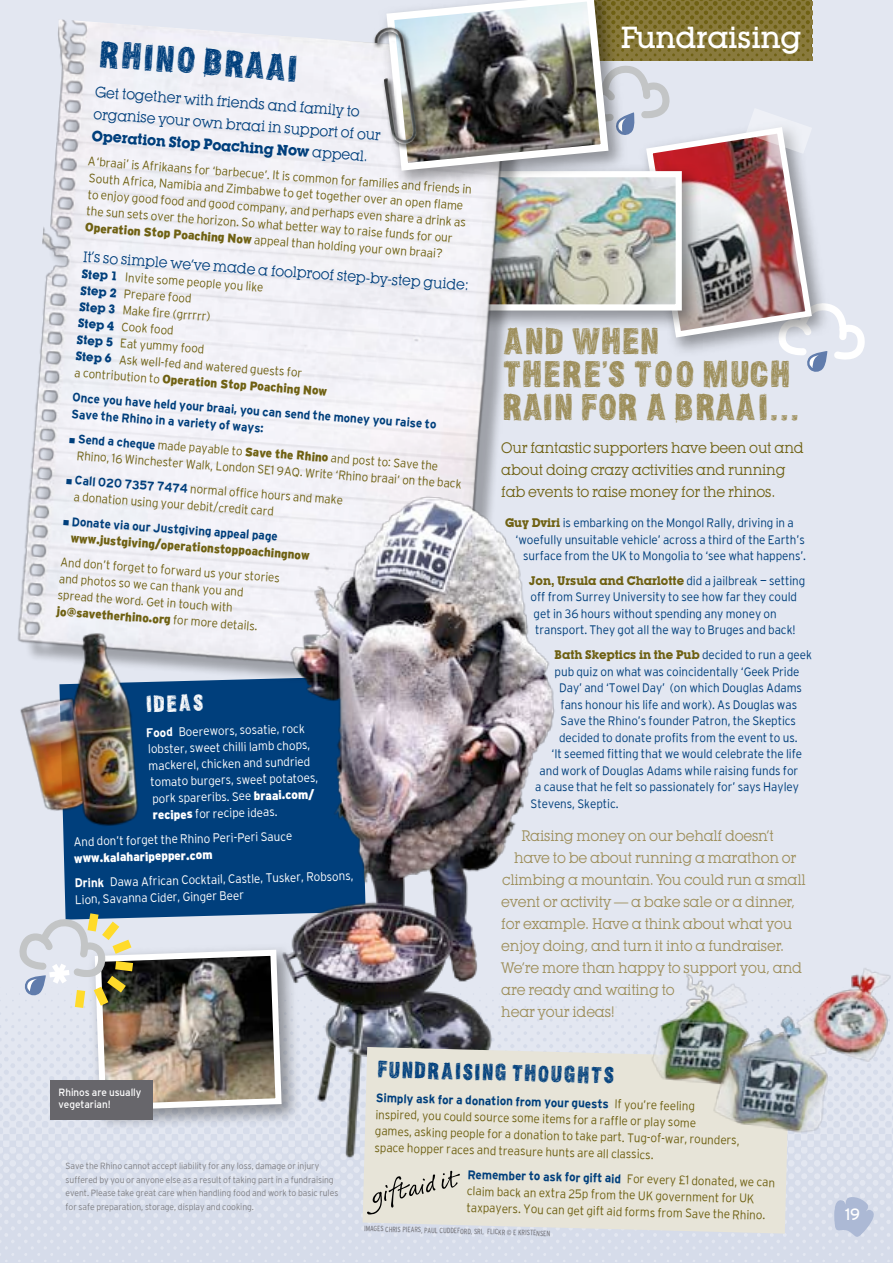
<style>
.page{position:relative;width:893px;height:1263px;background:#fff}
.page>*{position:absolute;margin:0;border:0;box-sizing:border-box;transform-origin:0 0}
.t1{font:500 30px "Lubalin Graph IT Cby BT";letter-spacing:-.015em;color:#fff}
.t2{font:28.5px/33px "Skizzed DSG";letter-spacing:-.055em;color:#9d8e5a}
.t3{font:28.5px "Skizzed DSG";color:#003f7c}
.t4{font:18px "Skizzed DSG";color:#003f7c;scale:.95 1}
.t5{font:18px "Skizzed DSG";color:#fff;scale:.95 1}
.t6{font:16.5px "Interstate";color:#fff;scale:.95 1}
.t7{font:15px "Lubalin Graph IT Cby BT";letter-spacing:-.015em;color:#9d8e5a;scale:.95 1}
.t8{font:15px/21.9px "Lubalin Graph IT Cby BT";color:#003f7c;scale:.95 1}
.t9{font:15px/22px "Lubalin Graph IT Cby BT";letter-spacing:-.015em;color:#6f6113;scale:.95 1}
.t10{font:300 12.3px/16.5px "Interstate";color:#6f6113;scale:.95 1}
.t11{font:300 12.3px/16.5px "Interstate";letter-spacing:-.005em;color:#003f7c;scale:.95 1}
.t12{font:300 12.3px/16.6px "Interstate";color:#6f6113}
.t13{font:300 12.3px/16.5px "Interstate";color:#fff;scale:.95 1}
.t14{font:700 12.3px/16.2px "Interstate";color:#003f7c;scale:.95 1}
.t15{font:700 12.3px "Lubalin Graph IT Cby BT";letter-spacing:-.005em;color:#6f6113;scale:.95 1}
.t16{font:900 12.3px/16.5px "Interstate";color:#6f6113;scale:.95 1}
.t17{font:10.5px/12.5px "Interstate";letter-spacing:-.005em;color:#fff;scale:.95 1}
.t18{font:300 9px/13.5px "Interstate";letter-spacing:-.005em;color:#7f7f83;scale:.95 1}
.t19{font:300 condensed 7.5px "Interstate";color:#67666b}
.s1{font-weight:700}
.s2{font-weight:900}
.s3{font-family:"Lubalin Graph IT Cby BT";font-weight:700;color:#003f7c}
.s4{color:#003f7c}
.s5{font-weight:700;color:#003f7c}
.s6{font-family:"Lubalin Graph IT Cby BT";font-weight:700;color:#6f6113}
.s7{font-family:"Interstate";font-weight:300;color:#003f7c}
</style>
<div class="page">
<div style="left:0;top:0;width:893px;height:1263px;background:linear-gradient(to bottom,#e5e9f2,#dee3ee)"></div>
<svg style="left:834px;top:1197px;width:44px;height:42px;background:#bdc7dd"></svg>
<div style="left:85px;top:940px;width:216px;height:190px;background:#000;opacity:.37"></div>
<div style="left:63px;top:696px;width:219px;height:217px;background:#003f7c"></div>
<img style="left:17px;top:19px;width:486px;height:669px">
<img style="left:282px;top:486px;width:289px;height:675px">
<div style="left:363px;top:1047px;width:426px;height:186px;background:#e7e4d8"></div>
<img style="left:646px;top:968px;width:247px;height:187px">
<div style="left:372px;top:25px;width:51px;height:125px;background:#000;opacity:.75"></div>
<img style="left:374px;top:28px;width:8px;height:117px">
<img style="left:382px;top:0;width:483px;height:373px">
<img style="left:19px;top:913px;width:266px;height:200px">
<img style="left:20px;top:693px;width:45px;height:125px">
<img style="left:65px;top:630px;width:78px;height:200px">
<div style="left:50px;top:1080px;width:103px;height:39px;background:#67666b"></div>
<svg style="left:367px;top:1171px;width:93px;height:44px;background:#cfccc2"></svg>
<h2 class="t3" style="left:99px;top:40px;width:202px;rotate:4deg">RHINO BRAAI</h2>
<p class="t8" style="left:96px;top:81px;width:305px;rotate:4deg">Get together with friends and family to organise your own braai in support of our<br><span class="s1">Operation Stop Poaching Now</span> appeal.</p>
<p class="t12" style="left:88px;top:153px;width:387px;rotate:4deg">A‘braai’ is Afrikaans for ‘barbecue’. It is common for families and friends in South Africa, Namibia and Zimbabwe to get together over an open flame to enjoy good food and good company, and perhaps even share a drink as the sun sets over the horizon. So what better way to raise funds for our <span class="s2">Operation Stop Poaching Now</span> appeal than holding your own braai?</p>
<p class="t8" style="left:84px;top:246px;width:409px;rotate:4deg">It’s so simple we’ve made a foolproof step-by-step guide:</p>
<p class="t10" style="left:82px;top:266px;width:268px;rotate:4deg"><span class="s3">Step 1</span> Invite some people you like<br><span class="s3">Step 2</span> Prepare food<br><span class="s3">Step 3</span> Make fire (grrrrr)<br><span class="s3">Step 4</span> Cook food<br><span class="s3">Step 5</span> Eat yummy food<br><span class="s3">Step 6</span> Ask well-fed and watered guests for<br>a contribution to <span class="s2">Operation Stop Poaching Now</span></p>
<p class="t14" style="left:73px;top:390px;width:386px;rotate:4deg">Once you have held your braai, you can send the money you raise to<br>Save the Rhino in a variety of ways:</p>
<p class="t10" style="left:78px;top:432px;width:408px;text-indent:-8px;rotate:4deg"><span class="s4">■</span> <span class="s5">Send a cheque</span> made payable to <span class="s2">Save the Rhino</span> and post to: Save the<br>Rhino, 16 Winchester Walk, London SE1 9AQ. Write ‘Rhino braai’ on the back</p>
<p class="t10" style="left:75px;top:473px;width:284px;text-indent:-8px;rotate:4deg"><span class="s4">■</span> <span class="s5">Call 020 7357 7474</span> normal office hours and make a donation using your debit/credit card</p>
<p class="t16" style="left:72px;top:513px;width:254px;text-indent:-8px;rotate:4deg"><span class="s4">■</span> <span class="s5">Donate via our Justgiving appeal page </span>www.justgiving/operationstoppoachingnow</p>
<p class="t10" style="left:61px;top:554px;width:233px;rotate:4deg">And don’t forget to forward us your stories and photos so we can thank you and spread the word. Get in touch with <span class="s2">jo@savetherhino.org</span> for more details.</p>
<h3 class="t5" style="left:145px;top:695px;width:60px;rotate:-1deg">IDEAS</h3>
<p class="t13" style="left:146px;top:723px;width:182px;rotate:-1deg"><span class="s1">Food</span> Boerewors, sosatie, rock lobster, sweet chilli lamb chops, mackerel, chicken and sundried tomato burgers, sweet potatoes, pork spareribs. See <span class="s2">braai.com/ recipes</span> for recipe ideas.</p>
<p class="t13" style="left:73px;top:832px;width:232px;rotate:-1deg">And don’t forget the Rhino Peri-Peri Sauce</p>
<p class="t13" style="left:74px;top:845px;width:295px;line-height:24px;rotate:-1deg"><span class="s2">www.kalaharipepper.com<br></span><span class="s1">Drink</span> Dawa African Cocktail, Castle, Tusker, Robsons,</p>
<p class="t13" style="left:75px;top:890px;width:179px;rotate:-1deg">Lion, Savanna Cider, Ginger Beer</p>
<h1 class="t1" style="left:621px;top:19px;width:182px">Fundraising</h1>
<h2 class="t2" style="left:501px;top:326px;width:300px">A ND WHEN<br>THERE`S TOO MUCH<br>RAIN FOR A BRAAI...</h2>
<p class="t9" style="left:501px;top:436px;width:320px">Our fantastic supporters have been out and about doing crazy activities and running fab events to raise money for the rhinos.</p>
<p class="t11" style="left:505px;top:514px;width:305px"><span class="s6">Guy Dviri</span> is embarking on the Mongol Rally, driving in a</p>
<p class="t11" style="left:516px;top:531px;width:306px">‘woefully unsuitable vehicle’ across a third of the Earth’s</p>
<p class="t11" style="left:523px;top:547px;width:299px">surface from the UK to Mongolia to ‘see what happens’.</p>
<p class="t15" style="left:529px;top:573px;width:292px">Jon, Ursula and Charlotte <span class="s7">did a jailbreak — setting</span></p>
<p class="t11" style="left:531px;top:589px;width:282px">off from Surrey University to see how far they could get in 36 hours without spending any money on transport. They got all the way to Bruges and back!</p>
<p class="t15" style="left:555px;top:647px;width:272px">Bath Skeptics in the Pub <span class="s7">decided to run a geek</span></p>
<p class="t11" style="left:555px;top:663px;width:259px">pub quiz on what was coincidentally ‘Geek Pride</p>
<p class="t11" style="left:559px;top:679px;width:257px">Day’ and ‘Towel Day’ (on which Douglas Adams</p>
<p class="t11" style="left:561px;top:696px;width:250px">fans honour his life and work). As Douglas was</p>
<p class="t11" style="left:561px;top:712px;width:249px">Save the Rhino’s founder Patron, the Skeptics</p>
<p class="t11" style="left:559px;top:729px;width:252px">decided to donate profits from the event to us.</p>
<p class="t11" style="left:552px;top:745px;width:265px">‘It seemed fitting that we would celebrate the life</p>
<p class="t11" style="left:540px;top:762px;width:274px">and work of Douglas Adams while raising funds for</p>
<p class="t11" style="left:535px;top:778px;width:279px">a cause that he felt so passionately for’ says Hayley</p>
<p class="t11" style="left:531px;top:795px;width:94px">Stevens, Skeptic.</p>
<p class="t7" style="left:522px;top:826px;width:267px">Raising money on our behalf doesn’t</p>
<p class="t7" style="left:514px;top:848px;width:299px">have to be about running a marathon or</p>
<p class="t7" style="left:502px;top:870px;width:321px">climbing a mountain. You could run a small</p>
<p class="t7" style="left:501px;top:892px;width:311px">event or activity — a bake sale or a dinner,</p>
<p class="t7" style="left:501px;top:914px;width:308px">for example. Have a think about what you</p>
<p class="t7" style="left:501px;top:936px;width:299px">enjoy doing, and turn it into a fundraiser.</p>
<p class="t7" style="left:501px;top:958px;width:318px">We’re more than happy to support you, and</p>
<p class="t7" style="left:501px;top:980px;width:184px">are ready and waiting to</p>
<p class="t7" style="left:501px;top:1002px;width:121px">hear your ideas!</p>
<p class="t17" style="left:59px;top:1086px;width:89px">Rhinos are usually vegetarian!</p>
<p class="t18" style="left:66px;top:1159px;width:289px">Save the Rhino cannot accept liability for any loss, damage or injury suffered by you or anyone else as a result of taking part in a fundraising event. Please take great care when handling food and work to basic rules for safe preparation, storage, display and cooking.</p>
<h3 class="t4" style="left:377px;top:1061px;width:236px;rotate:1deg">FU NDRAIS ING T HOU GHTS</h3>
<p class="t10" style="left:376px;top:1090px;width:385px;rotate:1deg"><span class="s5">Simply ask for a donation from your guests</span> If you’re feeling inspired, you could source some items for a raffle or play some<br>games, asking people for a donation to take part. Tug-of-war, rounders, space hopper races and treasure hunts are all classics.</p>
<p class="t10" style="left:467px;top:1166px;width:326px;rotate:1deg"><span class="s5">Remember to ask for gift aid</span> For every £1 donated, we can claim back an extra 25p from the UK government for UK taxpayers. You can get gift aid forms from Save the Rhino.</p>
<p class="t19" style="left:364px;top:1223px;width:188px;rotate:2deg">ima ges Chris Piears, Paul Cudd eford, SR I, Flickr © E Kristensen</p>
<h3 class="t6" style="left:845px;top:1205px;width:17px">19</h3>
</div>
